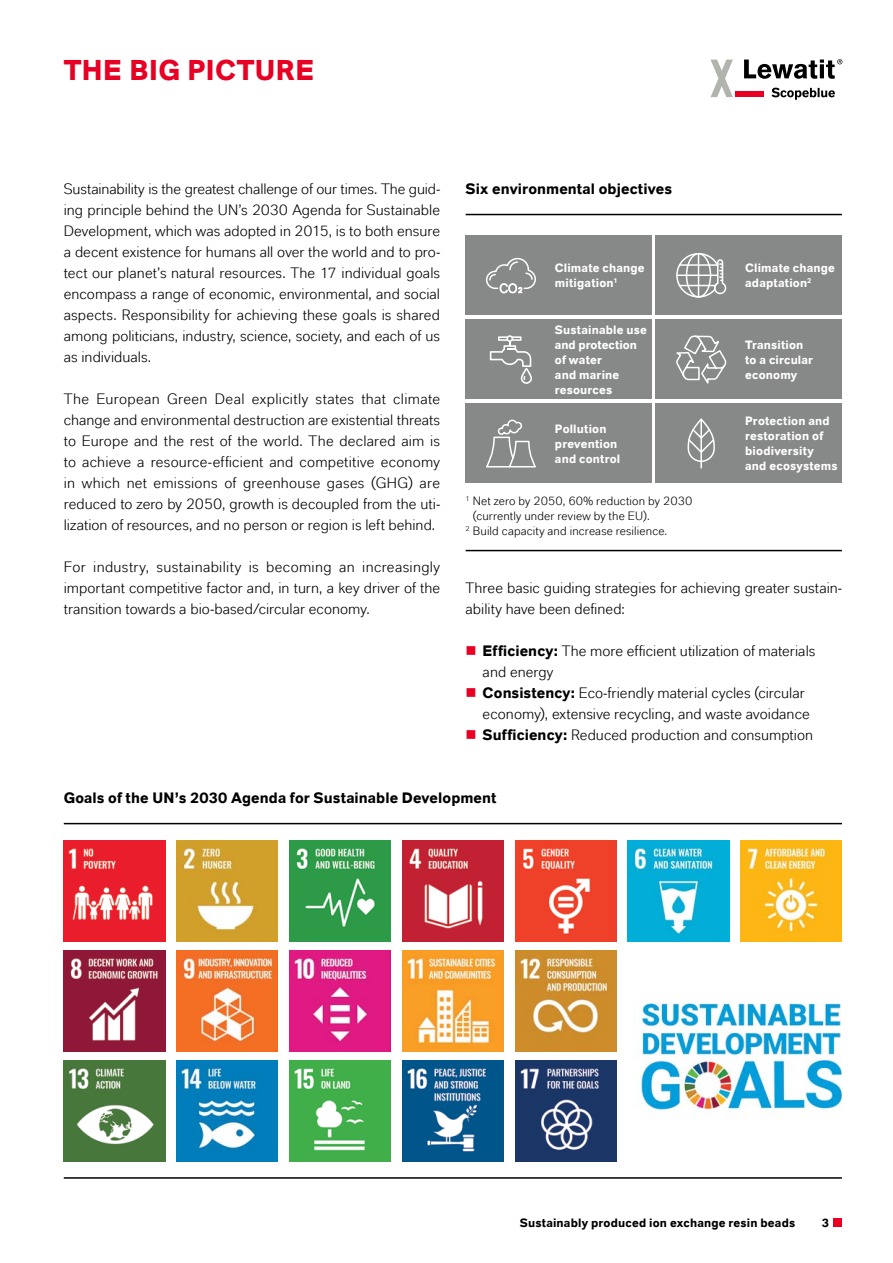
<style>
.page{position:relative;width:893px;height:1263px;background:#fff}
.page>*{position:absolute;margin:0;border:0;box-sizing:border-box;transform-origin:0 0}
.t1{font:700 28.5px "Lanxess";letter-spacing:.015em;color:#e70023}
.t2{font:15px/21px "Lanxess";letter-spacing:.005em;color:#000;text-align:justify}
.t3{font:700 15px "Lanxess";letter-spacing:.005em;color:#000}
.t4{font:700 12px/15px "Lanxess";letter-spacing:.015em;color:#fff}
.t5{font:12px "Lanxess";letter-spacing:.01em;color:#000}
.t6{font:700 12px "Lanxess";letter-spacing:.015em;color:#000}
.s1{color:#e70023}
.s2{font-weight:700}
</style>
<div class="page">
<hr style="left:466px;top:214px;width:376px;height:1px;background:#000">
<hr style="left:466px;top:550px;width:376px;height:1px;background:#000">
<hr style="left:64px;top:823px;width:778px;height:1px;background:#000">
<hr style="left:64px;top:1177px;width:778px;height:2px;background:#000">
<div style="left:466px;top:236px;width:186px;height:79px;background:#878988"></div>
<div style="left:466px;top:320px;width:186px;height:79px;background:#878988"></div>
<div style="left:466px;top:404px;width:186px;height:79px;background:#878988"></div>
<div style="left:656px;top:236px;width:186px;height:79px;background:#878988"></div>
<div style="left:656px;top:320px;width:186px;height:79px;background:#878988"></div>
<div style="left:656px;top:404px;width:186px;height:79px;background:#878988"></div>
<div style="left:736px;top:92px;width:28px;height:5px;background:#e70023"></div>
<svg style="left:710px;top:60px;width:23px;height:37px"></svg>
<svg style="left:744px;top:59px;width:98px;height:20px"></svg>
<svg style="left:771px;top:88px;width:64px;height:12px"></svg>
<svg style="left:486px;top:257px;width:50px;height:36px"></svg>
<svg style="left:490px;top:335px;width:42px;height:49px"></svg>
<svg style="left:486px;top:419px;width:50px;height:49px"></svg>
<svg style="left:676px;top:253px;width:51px;height:45px"></svg>
<svg style="left:676px;top:335px;width:50px;height:49px"></svg>
<div style="left:688px;top:418px;width:27px;height:44px;border:1px solid #fff;border-radius:13px"></div>
<svg style="left:687px;top:428px;width:28px;height:26px"></svg>
<hr style="left:700px;top:419px;width:2px;height:49px;background:#fff">
<img style="left:64px;top:840px;width:101px;height:102px">
<img style="left:177px;top:840px;width:101px;height:102px">
<img style="left:289px;top:840px;width:102px;height:102px">
<img style="left:402px;top:840px;width:101px;height:102px">
<img style="left:515px;top:840px;width:101px;height:102px">
<img style="left:628px;top:840px;width:101px;height:102px">
<img style="left:741px;top:840px;width:101px;height:102px">
<img style="left:64px;top:950px;width:101px;height:102px">
<img style="left:177px;top:950px;width:101px;height:102px">
<img style="left:289px;top:950px;width:102px;height:102px">
<img style="left:402px;top:950px;width:101px;height:102px">
<img style="left:515px;top:950px;width:101px;height:102px">
<img style="left:64px;top:1060px;width:101px;height:102px">
<img style="left:177px;top:1060px;width:101px;height:102px">
<img style="left:289px;top:1060px;width:102px;height:102px">
<img style="left:633px;top:1002px;width:209px;height:113px">
<img style="left:402px;top:1060px;width:101px;height:102px">
<img style="left:515px;top:1060px;width:101px;height:102px">
<div style="left:833px;top:1218px;width:9px;height:9px;background:#e70023"></div>
<h1 class="t1" style="left:64px;top:53px;width:252px">THE BIG PICTURE</h1>
<p class="t2" style="left:64px;top:178px;width:378px">Sustainability is the greatest challenge of our times. The guid&shy;ing principle behind the UN’s 2030 Agenda for Sustainable Development, which was adopted in 2015, is to both ensure a decent existence for humans all over the world and to pro&shy;tect our planet’s natural resources. The 17 individual goals encompass a range of economic, environmental, and social aspects. Responsibility for achieving these goals is shared among politicians, industry, science, society, and each of us as individuals.</p>
<p class="t2" style="left:64px;top:388px;width:378px">The European Green Deal explicitly states that climate change and environmental destruction are existential threats to Europe and the rest of the world. The declared aim is to achieve a resource-efficient and competitive economy in which net emissions of greenhouse gases (GHG) are reduced to zero by 2050, growth is decoupled from the uti&shy;lization of resources, and no person or region is left behind.</p>
<p class="t2" style="left:64px;top:556px;width:378px">For industry, sustainability is becoming an increasingly important competitive factor and, in turn, a key driver of the transition towards a bio-based/circular economy.</p>
<p class="t3" style="left:466px;top:179px;width:208px">Six environmental objectives</p>
<p class="t4" style="left:555px;top:260px;width:91px">Climate change mitigation<sup>1</sup></p>
<p class="t4" style="left:555px;top:322px;width:93px">Sustainable use and protection of water<br>and marine resources</p>
<p class="t4" style="left:555px;top:421px;width:67px">Pollution prevention and control</p>
<p class="t5" style="left:466px;top:494px;width:228px"><sup>1</sup> Net zero by 2050, 60% reduction by 2030</p>
<p class="t5" style="left:473px;top:509px;width:178px">(currently under review by the EU).</p>
<p class="t5" style="left:466px;top:524px;width:203px"><sup>2</sup> Build capacity and increase resilience.</p>
<p class="t4" style="left:745px;top:260px;width:91px">Climate change adaptation<sup>2</sup></p>
<p class="t4" style="left:745px;top:337px;width:69px">Transition to a circular economy</p>
<p class="t4" style="left:745px;top:413px;width:94px">Protection and restoration of biodiversity and ecosystems</p>
<p class="t2" style="left:466px;top:577px;width:378px">Three basic guiding strategies for achieving greater sustain&shy;ability have been defined:</p>
<p class="t2" style="left:483px;top:640px;width:334px;text-indent:-17px"><span class="s1">■</span> <span class="s2">Efficiency:</span> The more efficient utilization of materials and energy</p>
<p class="t2" style="left:483px;top:682px;width:329px;text-indent:-17px"><span class="s1">■</span> <span class="s2">Consistency:</span> Eco-friendly material cycles (circular economy), extensive recycling, and waste avoidance</p>
<p class="t2" style="left:466px;top:724px;width:349px"><span class="s1">■</span> <span class="s2">Sufficiency:</span> Reduced production and consumption</p>
<p class="t3" style="left:64px;top:788px;width:434px">Goals of the UN’s 2030 Agenda for Sustainable Development</p>
<p class="t6" style="left:520px;top:1215px;width:277px">Sustainably produced ion exchange resin beads</p>
<p class="t6" style="left:822px;top:1215px;width:9px">3</p>
</div>
